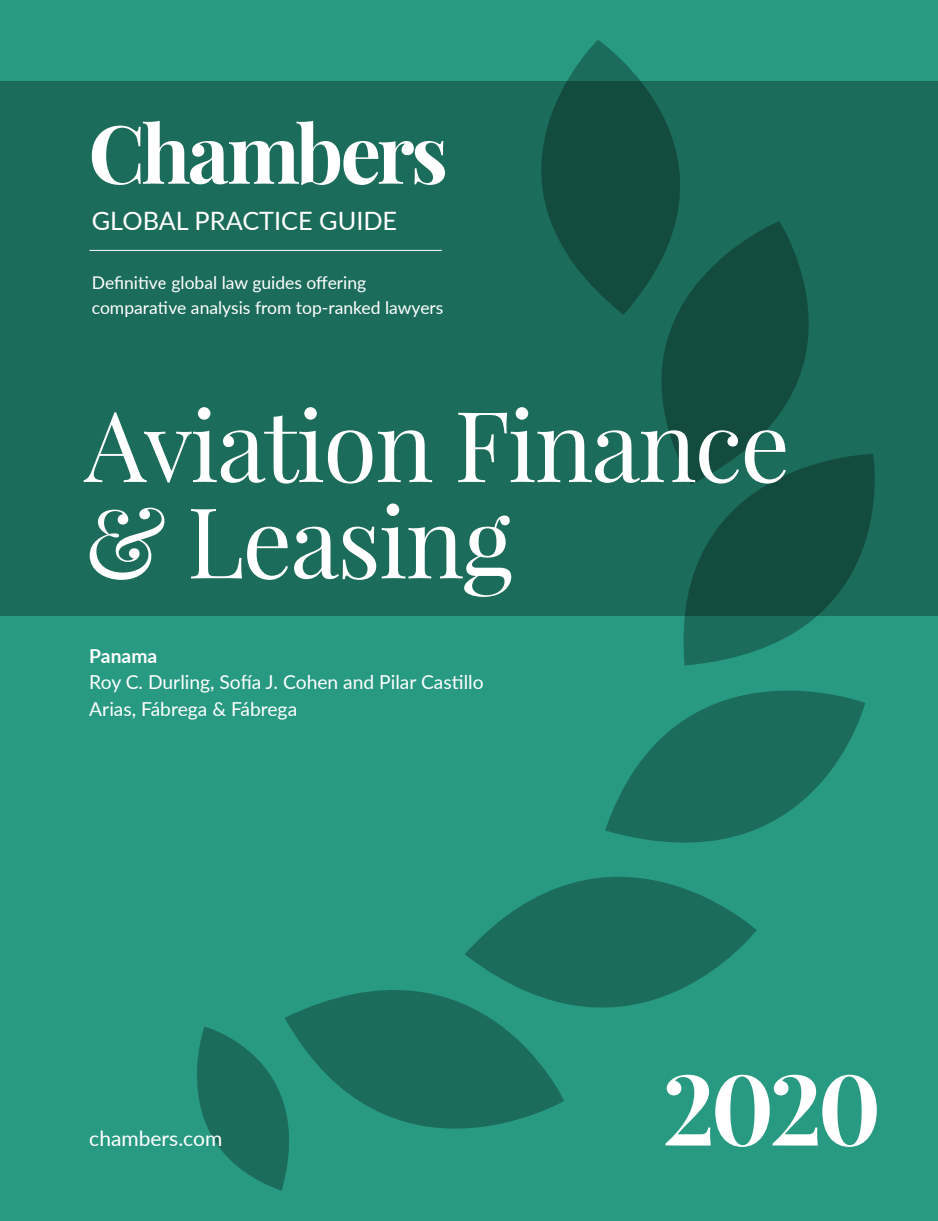
<style>
.page{position:relative;width:938px;height:1221px;background:#fff}
.page>*{position:absolute;margin:0;border:0;box-sizing:border-box;transform-origin:0 0}
.t1{font:98px/96.2px "Playfair Display";letter-spacing:-.02em;color:#fff}
.t2{font:700 98px "Playfair Display";color:#fff}
.t3{font:25.38px "Lato";color:#fff}
.t4{font:21px "Lato";color:#fff}
.t5{font:19.25px/26.2px "Lato";color:#fff}
.t6{font:700 19.25px "Lato";color:#fff}
.t7{font:17.5px "Lato";color:#fff}
</style>
<div class="page">
<div style="left:0;top:0;width:938px;height:1220px;background:#289a82"></div>
<div style="left:0;top:81px;width:938px;height:534px;background:#1c6c5b"></div>
<svg style="left:197px;top:1026px;width:87px;height:164px"></svg>
<svg style="left:541px;top:40px;width:139px;height:244px;fill:#134b3f"></svg>
<svg style="left:590px;top:221px;width:219px;height:233px;fill:#134b3f"></svg>
<svg style="left:667px;top:454px;width:209px;height:178px"></svg>
<svg style="left:284px;top:990px;width:280px;height:191px"></svg>
<svg style="left:620px;top:632px;width:245px;height:197px"></svg>
<svg style="left:464px;top:795px;width:292px;height:291px"></svg>
<svg style="left:92px;top:121px;width:353px;height:64px"></svg>
<hr style="left:89px;top:250px;width:353px;height:1px;background:#fff">
<p class="t3" style="left:92px;top:203px;width:307px">GLOBAL PRACTICE GUIDE</p>
<p class="t7" style="left:92px;top:270px;width:276px">Definitive global law guides offering</p>
<p class="t7" style="left:92px;top:294px;width:353px">comparative analysis from top-ranked lawyers</p>
<p class="t1" style="left:84px;top:397px;width:707px">Aviation Finance &amp; Leasing</p>
<p class="t6" style="left:89px;top:642px;width:69px">Panama</p>
<p class="t5" style="left:89px;top:668px;width:396px">Roy C. Durling, Sofía J. Cohen and Pilar Castillo<br>Arias, Fábrega &amp; Fábrega</p>
<p class="t4" style="left:89px;top:1123px;width:134px">chambers.com</p>
<p class="t2" style="left:662px;top:1046px;width:220px">2020</p>
</div>
